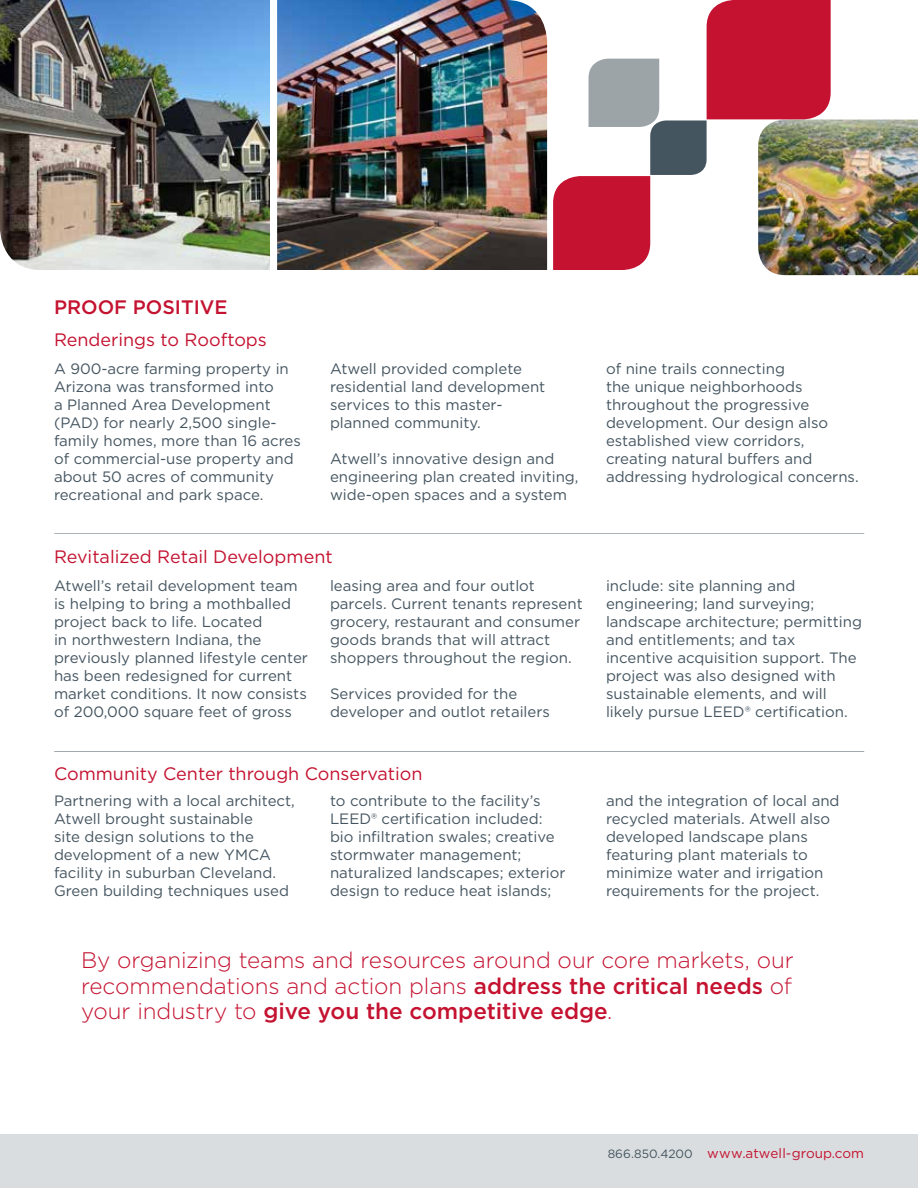
<style>
.page{position:relative;width:918px;height:1188px;background:#fff}
.page>*{position:absolute;margin:0;border:0;box-sizing:border-box;transform-origin:0 0}
.t1{font:300 22.5px/25.5px "Gotham";letter-spacing:-.005em;color:#c41230;text-align:justify}
.t2{font:500 19.5px "Gotham";color:#c41230}
.t3{font:18px "Gotham";color:#c41230}
.t4{font:15px/18px "Gotham";color:#455560}
.t5{font:13.5px "Gotham";color:#c41230}
.s1{font-weight:500}
.s2{font-size:12px;color:#455560}
</style>
<div class="page">
<hr style="left:54px;top:533px;width:810px;height:1px;background:#455560">
<hr style="left:54px;top:751px;width:810px;height:1px;background:#455560">
<img style="left:0;top:0;width:270px;height:270px">
<img style="left:768px;top:120px;width:150px;height:155px">
<img style="left:553px;top:0;width:278px;height:270px">
<img style="left:277px;top:0;width:270px;height:270px">
<div style="left:0;top:1134px;width:918px;height:54px;background:#dadddf"></div>
<h2 class="t2" style="left:54px;top:294px;width:175px">PROOF POSITIVE</h2>
<p class="t3" style="left:54px;top:328px;width:214px">Renderings to Rooftops</p>
<p class="t4" style="left:54px;top:359px;width:248px">A 900-acre farming property in<br>Arizona was transformed into<br>a Planned Area Development (PAD) for nearly 2,500 single&shy;family homes, more than 16 acres of commercial-use property and about 50 acres of community recreational and park space.</p>
<p class="t4" style="left:330px;top:359px;width:217px">Atwell provided complete residential land development services to this master&shy;planned community.</p>
<p class="t4" style="left:330px;top:449px;width:250px">Atwell’s innovative design and engineering plan created inviting, wide-open spaces and a system</p>
<p class="t3" style="left:54px;top:545px;width:280px">Revitalized Retail Development</p>
<p class="t4" style="left:54px;top:576px;width:256px">Atwell’s retail development team is helping to bring a mothballed project back to life. Located<br>in northwestern Indiana, the previously planned lifestyle center has been redesigned for current market conditions. It now consists of 200,000 square feet of gross</p>
<p class="t4" style="left:330px;top:576px;width:254px">leasing area and four outlot parcels. Current tenants represent grocery, restaurant and consumer goods brands that will attract shoppers throughout the region.</p>
<p class="t4" style="left:330px;top:684px;width:222px">Services provided for the developer and outlot retailers</p>
<p class="t3" style="left:54px;top:762px;width:370px">Community Center through Conservation</p>
<p class="t4" style="left:606px;top:359px;width:254px">of nine trails connecting<br>the unique neighborhoods throughout the progressive development. Our design also established view corridors, creating natural buffers and addressing hydrological concerns.</p>
<p class="t4" style="left:606px;top:576px;width:257px">include: site planning and engineering; land surveying; landscape architecture; permitting and entitlements; and tax incentive acquisition support. The project was also designed with sustainable elements, and will likely pursue LEED® certification.</p>
<p class="t4" style="left:54px;top:791px;width:242px">Partnering with a local architect,<br>Atwell brought sustainable<br>site design solutions to the development of a new YMCA facility in suburban Cleveland.<br>Green building techniques used</p>
<p class="t4" style="left:330px;top:791px;width:237px">to contribute to the facility’s<br>LEED® certification included: bio infiltration swales; creative stormwater management; naturalized landscapes; exterior design to reduce heat islands;</p>
<p class="t4" style="left:606px;top:791px;width:235px">and the integration of local and recycled materials. Atwell also developed landscape plans featuring plant materials to minimize water and irrigation requirements for the project.</p>
<h1 class="t1" style="left:81px;top:947px;width:714px">By organizing teams and resources around our core markets, our recommendations and action plans <span class="s1">address the critical needs</span> of your industry to <span class="s1">give you the competitive edge</span>.</h1>
<p class="t5" style="left:608px;top:1145px;width:258px"><span class="s2">866.850.4200</span> www.atwell-group.com</p>
</div>
